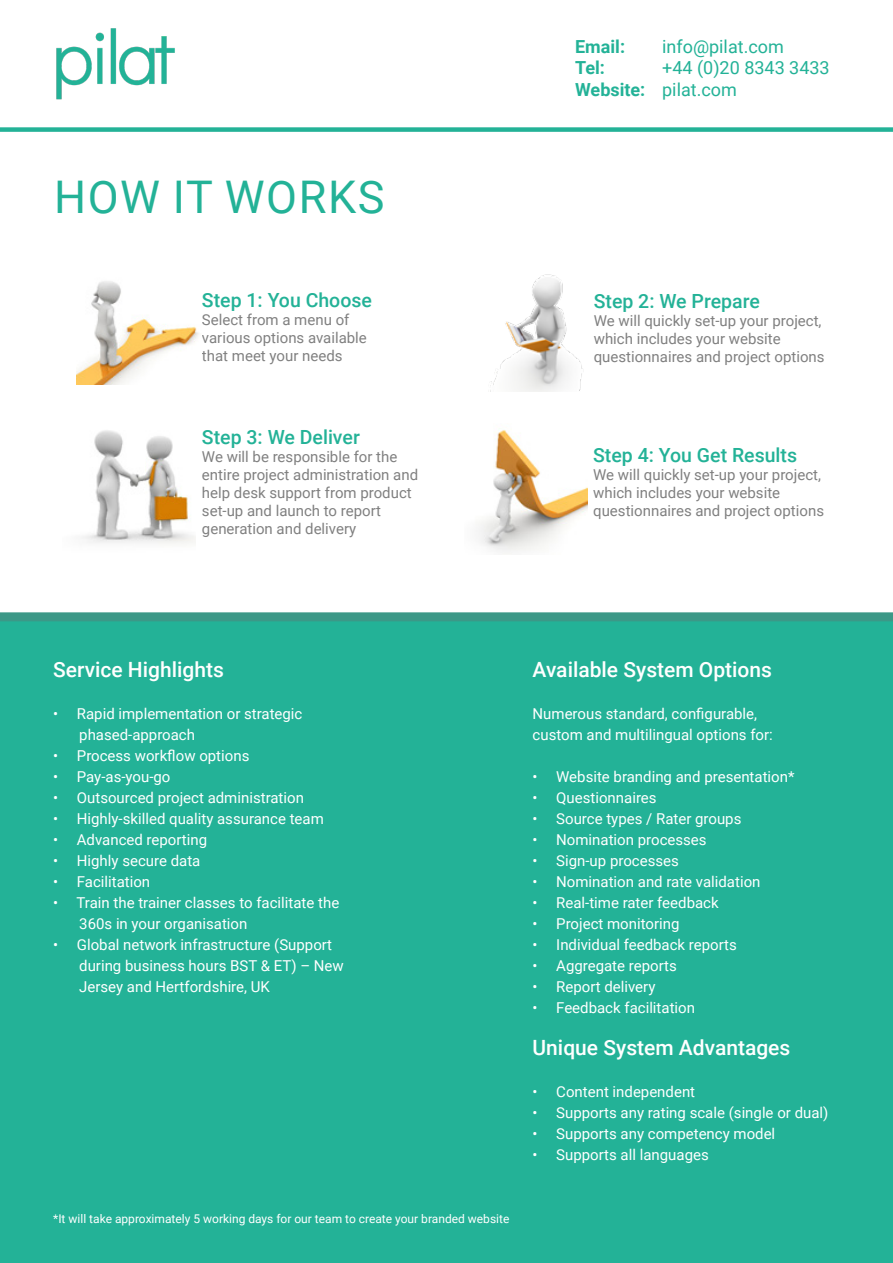
<style>
.page{position:relative;width:893px;height:1263px;background:#fff}
.page>*{position:absolute;margin:0;border:0;box-sizing:border-box;transform-origin:0 0}
.t1{font:45px "Roboto";letter-spacing:.035em;color:#23b297}
.t2{font:500 21px "Roboto";color:#fff}
.t3{font:500 19.5px "Roboto";color:#23b297}
.t4{font:18px "Roboto";color:#23b297}
.t5{font:700 18px "Roboto";color:#23b297}
.t6{font:15px "Roboto";color:#fff}
.t7{font:15px/18px "Roboto";color:#808080}
.t8{font:12px "Roboto";color:#fff}
</style>
<div class="page">
<svg style="left:0;top:127px;width:893px;height:5px;background:#38b9a1"></svg>
<img style="left:56px;top:28px;width:119px;height:72px">
<div style="left:0;top:612px;width:893px;height:651px;background:#23b297"></div>
<img style="left:490px;top:274px;width:93px;height:117px">
<img style="left:479px;top:428px;width:109px;height:126px">
<img style="left:82px;top:430px;width:114px;height:114px">
<img style="left:76px;top:281px;width:123px;height:103px">
<p class="t1" style="left:54px;top:165px;width:332px">HOW IT WORKS</p>
<p class="t3" style="left:202px;top:286px;width:171px">Step 1: You Choose</p>
<p class="t7" style="left:202px;top:310px;width:166px">Select from a menu of various options available that meet your needs</p>
<p class="t3" style="left:202px;top:423px;width:159px">Step 3: We Deliver</p>
<p class="t7" style="left:202px;top:447px;width:218px">We will be responsible for the entire project administration and help desk support from product set-up and launch to report generation and delivery</p>
<p class="t5" style="left:575px;top:34px;width:51px">Email:</p>
<p class="t5" style="left:575px;top:55px;width:31px">Tel:</p>
<p class="t5" style="left:575px;top:77px;width:72px">Website:</p>
<p class="t4" style="left:662px;top:34px;width:123px">info@pilat.com</p>
<p class="t4" style="left:662px;top:55px;width:169px">+44 (0)20 8343 3433</p>
<p class="t4" style="left:662px;top:77px;width:76px">pilat.com</p>
<p class="t3" style="left:594px;top:287px;width:168px">Step 2: We Prepare</p>
<p class="t7" style="left:594px;top:311px;width:232px">We will quickly set-up your project, which includes your website questionnaires and project options</p>
<p class="t3" style="left:593px;top:442px;width:205px">Step 4: You Get Results</p>
<p class="t7" style="left:593px;top:465px;width:232px">We will quickly set-up your project, which includes your website questionnaires and project options</p>
<p class="t2" style="left:53px;top:655px;width:172px">Service Highlights</p>
<p class="t6" style="left:53px;top:703px;width:251px">• Rapid implementation or strategic</p>
<p class="t6" style="left:79px;top:724px;width:117px">phased-approach</p>
<p class="t6" style="left:53px;top:745px;width:198px">• Process workflow options</p>
<p class="t6" style="left:53px;top:766px;width:119px">• Pay-as-you-go</p>
<p class="t6" style="left:53px;top:787px;width:252px">• Outsourced project administration</p>
<p class="t6" style="left:53px;top:808px;width:272px">• Highly-skilled quality assurance team</p>
<p class="t6" style="left:53px;top:829px;width:155px">• Advanced reporting</p>
<p class="t6" style="left:53px;top:850px;width:149px">• Highly secure data</p>
<p class="t6" style="left:53px;top:871px;width:99px">• Facilitation</p>
<p class="t6" style="left:53px;top:892px;width:288px">• Train the trainer classes to facilitate the</p>
<p class="t6" style="left:79px;top:913px;width:170px">360s in your organisation</p>
<p class="t6" style="left:53px;top:934px;width:280px">• Global network infrastructure (Support</p>
<p class="t6" style="left:79px;top:955px;width:266px">during business hours BST &amp; ET) – New</p>
<p class="t6" style="left:79px;top:976px;width:192px">Jersey and Hertfordshire, UK</p>
<p class="t8" style="left:53px;top:1210px;width:458px">*It will take approximately 5 working days for our team to create your branded website</p>
<p class="t2" style="left:533px;top:655px;width:241px">Available System Options</p>
<p class="t6" style="left:533px;top:703px;width:226px">Numerous standard, configurable,</p>
<p class="t6" style="left:533px;top:724px;width:242px">custom and multilingual options for:</p>
<p class="t6" style="left:533px;top:766px;width:263px">• Website branding and presentation*</p>
<p class="t6" style="left:533px;top:787px;width:125px">• Questionnaires</p>
<p class="t6" style="left:533px;top:808px;width:210px">• Source types / Rater groups</p>
<p class="t6" style="left:533px;top:829px;width:176px">• Nomination processes</p>
<p class="t6" style="left:533px;top:850px;width:148px">• Sign-up processes</p>
<p class="t6" style="left:533px;top:871px;width:229px">• Nomination and rate validation</p>
<p class="t6" style="left:533px;top:892px;width:188px">• Real-time rater feedback</p>
<p class="t6" style="left:533px;top:913px;width:148px">• Project monitoring</p>
<p class="t6" style="left:533px;top:934px;width:206px">• Individual feedback reports</p>
<p class="t6" style="left:533px;top:955px;width:146px">• Aggregate reports</p>
<p class="t6" style="left:533px;top:976px;width:124px">• Report delivery</p>
<p class="t6" style="left:533px;top:997px;width:164px">• Feedback facilitation</p>
<p class="t2" style="left:533px;top:1033px;width:259px">Unique System Advantages</p>
<p class="t6" style="left:533px;top:1081px;width:164px">• Content independent</p>
<p class="t6" style="left:533px;top:1102px;width:297px">• Supports any rating scale (single or dual)</p>
<p class="t6" style="left:533px;top:1123px;width:244px">• Supports any competency model</p>
<p class="t6" style="left:533px;top:1144px;width:178px">• Supports all languages</p>
</div>
